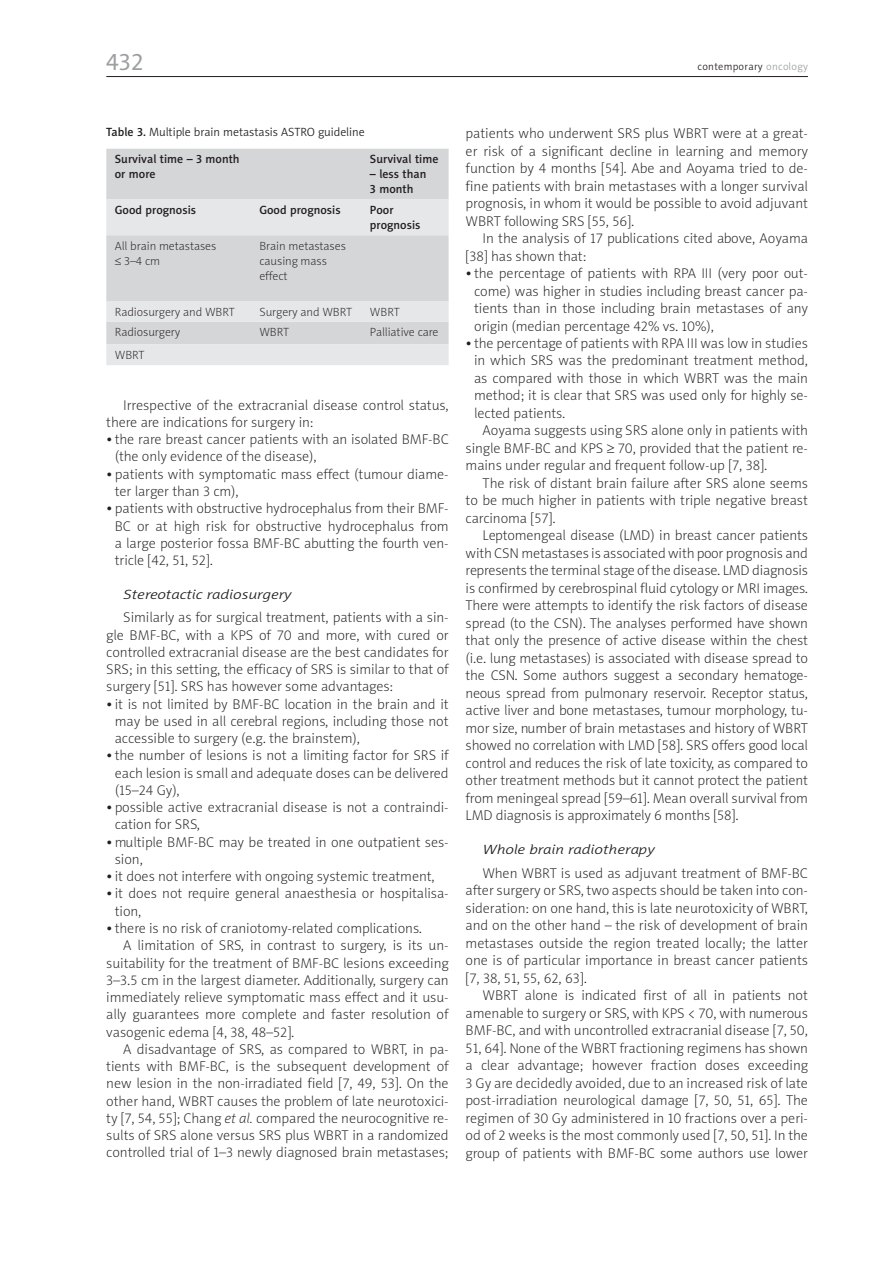
<style>
.page{position:relative;width:893px;height:1263px;background:#fff}
.page>*{position:absolute;margin:0;border:0;box-sizing:border-box;transform-origin:0 0}
.t1{font:24px "Naomi Sans EFN";color:#9d9fa2}
.t2{font:14.25px/17.5px "Naomi Sans EFN Thin";color:#231f20;text-align:justify}
.t3{font:italic 13.5px "Naomi Sans EFN Light";color:#231f20;scale:1.2 1}
.t4{font:12px/15px "Naomi Sans EFN Thin";color:#231f20}
.t5{font:12px/15px "Naomi Sans EFN Medium";color:#231f20}
.t6{font:12px "Naomi Sans EFN Light";color:#231f20}
.t7{font:10.5px "Naomi Sans EFN Light";letter-spacing:.03em;color:#231f20}
.s1{color:#9d9fa2}
.s2{font-family:"Naomi Sans EFN Medium"}
.s3{font-style:italic}
</style>
<div class="page">
<hr style="left:106px;top:76px;width:702px;height:1px;background:#231f20">
<div style="left:106px;top:149px;width:343px;height:50px;background:#d5d6d8"></div>
<svg style="left:106px;top:199px;width:343px;height:166px;background:#dddee0"></svg>
<h1 class="t1" style="left:106px;top:48px;width:39px">432</h1>
<p class="t7" style="left:697px;top:61px;width:112px">contemporary <span class="s1">oncology</span></p>
<p class="t6" style="left:106px;top:126px;width:260px"><span class="s2">Table 3.</span> Multiple brain metastasis ASTRO guideline</p>
<p class="t5" style="left:115px;top:152px;width:126px">Survival time – 3 month or more</p>
<p class="t5" style="left:370px;top:152px;width:70px">Survival time</p>
<p class="t5" style="left:370px;top:167px;width:58px">– less than<br>3 month</p>
<p class="t5" style="left:115px;top:203px;width:83px">Good prognosis</p>
<p class="t5" style="left:259px;top:203px;width:83px">Good prognosis</p>
<p class="t5" style="left:370px;top:203px;width:52px">Poor prognosis</p>
<p class="t4" style="left:115px;top:239px;width:103px">All brain metastases ≤ 3–4 cm</p>
<p class="t4" style="left:259px;top:239px;width:88px">Brain metastases causing mass effect</p>
<p class="t4" style="left:115px;top:304px;width:121px">Radiosurgery and WBRT</p>
<p class="t4" style="left:259px;top:304px;width:94px">Surgery and WBRT</p>
<p class="t4" style="left:370px;top:304px;width:31px">WBRT</p>
<p class="t4" style="left:115px;top:325px;width:67px">Radiosurgery</p>
<p class="t4" style="left:259px;top:325px;width:31px">WBRT</p>
<p class="t4" style="left:370px;top:325px;width:70px">Palliative care</p>
<p class="t4" style="left:115px;top:348px;width:31px">WBRT</p>
<p class="t2" style="left:106px;top:396px;width:344px;text-indent:17px">Irrespective of the extracranial disease control status, there are indications for surgery in:</p>
<p class="t2" style="left:115px;top:431px;width:335px;text-indent:-9px">• the rare breast cancer patients with an isolated BMF-BC (the only evidence of the disease),</p>
<p class="t2" style="left:115px;top:465px;width:335px;text-indent:-9px">• patients with symptomatic mass effect (tumour diame&shy;ter larger than 3 cm),</p>
<p class="t2" style="left:115px;top:500px;width:335px;text-indent:-9px">• patients with obstructive hydrocephalus from their BMF-BC or at high risk for obstructive hydrocephalus from a large posterior fossa BMF-BC abutting the fourth ven&shy;tricle [42, 51, 52].</p>
<p class="t3" style="left:123px;top:587px;width:142px">Stereotactic radiosurgery</p>
<p class="t2" style="left:106px;top:609px;width:344px;text-indent:17px">Similarly as for surgical treatment, patients with a sin&shy;gle BMF-BC, with a KPS of 70 and more, with cured or controlled extracranial disease are the best candidates for SRS; in this setting, the efficacy of SRS is similar to that of surgery [51]. SRS has however some advantages:</p>
<p class="t2" style="left:115px;top:695px;width:335px;text-indent:-9px">• it is not limited by BMF-BC location in the brain and it may be used in all cerebral regions, including those not accessible to surgery (e.g. the brainstem),</p>
<p class="t2" style="left:115px;top:747px;width:335px;text-indent:-9px">• the number of lesions is not a limiting factor for SRS if each lesion is small and adequate doses can be delivered (15–24 Gy),</p>
<p class="t2" style="left:115px;top:799px;width:335px;text-indent:-9px">• possible active extracranial disease is not a contraindi&shy;cation for SRS,</p>
<p class="t2" style="left:115px;top:833px;width:335px;text-indent:-9px">• multiple BMF-BC may be treated in one outpatient ses&shy;sion,</p>
<p class="t2" style="left:106px;top:868px;width:330px">• it does not interfere with ongoing systemic treatment,</p>
<p class="t2" style="left:115px;top:885px;width:335px;text-indent:-9px">• it does not require general anaesthesia or hospitalisa&shy;tion,</p>
<p class="t2" style="left:106px;top:919px;width:317px">• there is no risk of craniotomy-related complications.</p>
<p class="t2" style="left:123px;top:937px;width:327px">A limitation of SRS, in contrast to surgery, is its un-</p>
<p class="t2" style="left:106px;top:954px;width:344px">suitability for the treatment of BMF-BC lesions exceeding</p>
<p class="t2" style="left:106px;top:971px;width:344px">3–3.5 cm in the largest diameter. Additionally, surgery can</p>
<p class="t2" style="left:106px;top:988px;width:344px">immediately relieve symptomatic mass effect and it usu-</p>
<p class="t2" style="left:106px;top:1006px;width:344px">ally guarantees more complete and faster resolution of</p>
<p class="t2" style="left:106px;top:1023px;width:190px">vasogenic edema [4, 38, 48–52].</p>
<p class="t2" style="left:123px;top:1040px;width:327px">A disadvantage of SRS, as compared to WBRT, in pa-</p>
<p class="t2" style="left:106px;top:1057px;width:344px">tients with BMF-BC, is the subsequent development of</p>
<p class="t2" style="left:106px;top:1075px;width:344px">new lesion in the non-irradiated field [7, 49, 53]. On the</p>
<p class="t2" style="left:106px;top:1092px;width:344px">other hand, WBRT causes the problem of late neurotoxici-</p>
<p class="t2" style="left:106px;top:1109px;width:344px">ty [7, 54, 55]; Chang <span class="s3">et al.</span> compared the neurocognitive re-</p>
<p class="t2" style="left:106px;top:1127px;width:344px">sults of SRS alone versus SRS plus WBRT in a randomized</p>
<p class="t2" style="left:106px;top:1144px;width:344px">controlled trial of 1–3 newly diagnosed brain metastases;</p>
<p class="t2" style="left:466px;top:125px;width:344px">patients who underwent SRS plus WBRT were at a great&shy;er risk of a significant decline in learning and memory function by 4 months [54]. Abe and Aoyama tried to de&shy;fine patients with brain metastases with a longer survival prognosis, in whom it would be possible to avoid adjuvant WBRT following SRS [55, 56].</p>
<p class="t2" style="left:466px;top:230px;width:344px;text-indent:17px">In the analysis of 17 publications cited above, Aoyama [38] has shown that:</p>
<p class="t2" style="left:474px;top:265px;width:335px;text-indent:-9px">• the percentage of patients with RPA III (very poor out&shy;come) was higher in studies including breast cancer pa&shy;tients than in those including brain metastases of any origin (median percentage 42% vs. 10%),</p>
<p class="t2" style="left:466px;top:335px;width:344px">• the percentage of patients with RPA III was low in studies</p>
<p class="t2" style="left:474px;top:352px;width:335px">in which SRS was the predominant treatment method,</p>
<p class="t2" style="left:474px;top:369px;width:335px">as compared with those in which WBRT was the main</p>
<p class="t2" style="left:474px;top:387px;width:335px">method; it is clear that SRS was used only for highly se-</p>
<p class="t2" style="left:474px;top:404px;width:93px">lected patients.</p>
<p class="t2" style="left:483px;top:422px;width:327px">Aoyama suggests using SRS alone only in patients with</p>
<p class="t2" style="left:466px;top:439px;width:344px">single BMF-BC and KPS ≥ 70, provided that the patient re-</p>
<p class="t2" style="left:466px;top:457px;width:303px">mains under regular and frequent follow-up [7, 38].</p>
<p class="t2" style="left:483px;top:474px;width:327px">The risk of distant brain failure after SRS alone seems</p>
<p class="t2" style="left:466px;top:492px;width:344px">to be much higher in patients with triple negative breast</p>
<p class="t2" style="left:466px;top:509px;width:91px">carcinoma [57].</p>
<p class="t2" style="left:483px;top:527px;width:327px">Leptomengeal disease (LMD) in breast cancer patients</p>
<p class="t2" style="left:466px;top:544px;width:344px">with CSN metastases is associated with poor prognosis and</p>
<p class="t2" style="left:466px;top:562px;width:344px">represents the terminal stage of the disease. LMD diagnosis</p>
<p class="t2" style="left:466px;top:579px;width:344px">is confirmed by cerebrospinal fluid cytology or MRI images.</p>
<p class="t2" style="left:466px;top:597px;width:344px">There were attempts to identify the risk factors of disease</p>
<p class="t2" style="left:466px;top:614px;width:344px">spread (to the CSN). The analyses performed have shown</p>
<p class="t2" style="left:466px;top:632px;width:344px">that only the presence of active disease within the chest</p>
<p class="t2" style="left:466px;top:649px;width:344px">(i.e. lung metastases) is associated with disease spread to</p>
<p class="t2" style="left:466px;top:667px;width:344px">the CSN. Some authors suggest a secondary hematoge-</p>
<p class="t2" style="left:466px;top:684px;width:344px">neous spread from pulmonary reservoir. Receptor status,</p>
<p class="t2" style="left:466px;top:702px;width:344px">active liver and bone metastases, tumour morphology, tu-</p>
<p class="t2" style="left:466px;top:719px;width:344px">mor size, number of brain metastases and history of WBRT</p>
<p class="t2" style="left:466px;top:737px;width:344px">showed no correlation with LMD [58]. SRS offers good local</p>
<p class="t2" style="left:466px;top:754px;width:344px">control and reduces the risk of late toxicity, as compared to</p>
<p class="t2" style="left:466px;top:772px;width:344px">other treatment methods but it cannot protect the patient</p>
<p class="t2" style="left:466px;top:789px;width:344px">from meningeal spread [59–61]. Mean overall survival from</p>
<p class="t2" style="left:466px;top:807px;width:274px">LMD diagnosis is approximately 6 months [58].</p>
<p class="t3" style="left:483px;top:842px;width:145px">Whole brain radiotherapy</p>
<p class="t2" style="left:466px;top:864px;width:344px;text-indent:17px">When WBRT is used as adjuvant treatment of BMF-BC after surgery or SRS, two aspects should be taken into con&shy;sideration: on one hand, this is late neurotoxicity of WBRT, and on the other hand – the risk of development of brain metastases outside the region treated locally; the latter one is of particular importance in breast cancer patients [7, 38, 51, 55, 62, 63].</p>
<p class="t2" style="left:466px;top:987px;width:344px;text-indent:17px">WBRT alone is indicated first of all in patients not amenable to surgery or SRS, with KPS &lt; 70, with numerous BMF-BC, and with uncontrolled extracranial disease [7, 50, 51, 64]. None of the WBRT fractioning regimens has shown a clear advantage; however fraction doses exceeding 3 Gy are decidedly avoided, due to an increased risk of late post-irradiation neurological damage [7, 50, 51, 65]. The regimen of 30 Gy administered in 10 fractions over a peri&shy;od of 2 weeks is the most commonly used [7, 50, 51]. In the group of patients with BMF-BC some authors use lower</p>
</div>
